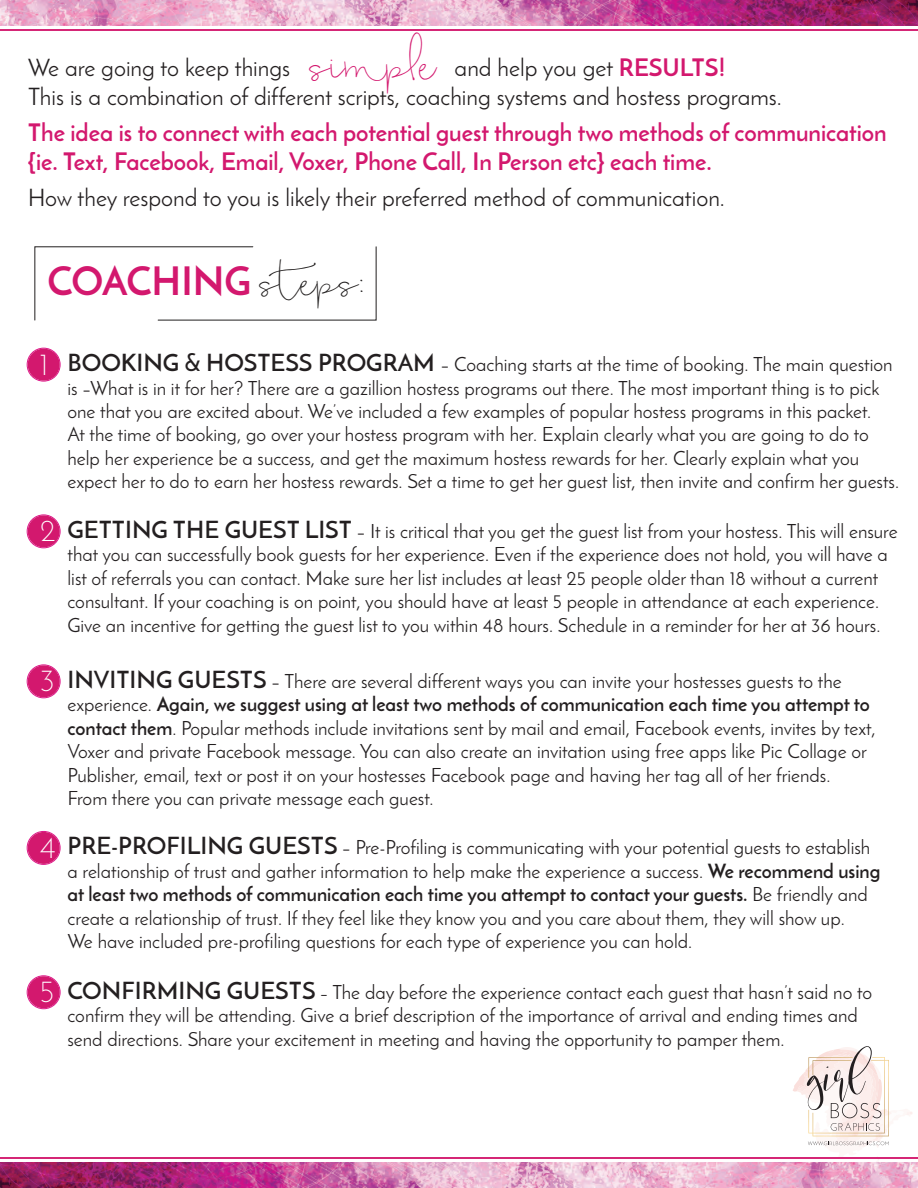
<style>
.page{position:relative;width:918px;height:1188px;background:#fff}
.page>*{position:absolute;margin:0;border:0;box-sizing:border-box;transform-origin:0 0}
.t1{font:700 39px "Josefin Sans";color:#d3186e}
.t2{font:300 30.9px "Josefin Sans";color:#fff}
.t3{font:24px/28.8px "Josefin Sans";color:#231f20}
.t4{font:700 24px/28.8px "Josefin Sans";color:#d3186e}
.t5{font:19.5px/23.4px "Josefin Sans";color:#231f20}
.s1{font-family:"Bellwethers";font-size:48px;color:#d3186e}
.s2{font-weight:700;color:#d3186e}
.s3{font-family:"Bellwethers";font-weight:400;font-size:45px;color:#211e1e}
.s4{font-weight:600;font-size:24px}
.s5{font-weight:300;font-size:30.9px;color:#fff}
.s6{font-weight:700}
.s7{font-size:18px}
</style>
<div class="page">
<div style="left:27px;top:348px;width:33px;height:33px;border:1px solid #de1689;border-radius:50%"></div>
<div style="left:28px;top:349px;width:32px;height:32px;background:#d3186e;border-radius:50%"></div>
<div style="left:27px;top:515px;width:33px;height:33px;border:1px solid #de1689;border-radius:50%"></div>
<div style="left:28px;top:515px;width:32px;height:32px;background:#d3186e;border-radius:50%"></div>
<div style="left:27px;top:665px;width:33px;height:33px;border:1px solid #de1689;border-radius:50%"></div>
<div style="left:28px;top:665px;width:32px;height:32px;background:#d3186e;border-radius:50%"></div>
<div style="left:27px;top:831px;width:33px;height:34px;border:1px solid #de1689;border-radius:50%"></div>
<div style="left:28px;top:832px;width:32px;height:32px;background:#d3186e;border-radius:50%"></div>
<div style="left:27px;top:976px;width:33px;height:33px;border:1px solid #de1689;border-radius:50%"></div>
<div style="left:28px;top:976px;width:32px;height:32px;background:#d3186e;border-radius:50%"></div>
<svg style="left:34px;top:246px;width:343px;height:75px"></svg>
<svg style="left:793px;top:1046px;width:119px;height:114px"></svg>
<img style="left:813px;top:1060px;width:76px;height:76px">
<img style="left:808px;top:1057px;width:77px;height:76px">
<img style="left:0;top:0;width:918px;height:26px">
<hr style="left:0;top:29px;width:918px;height:2px;background:#d3186e">
<img style="left:0;top:1162px;width:918px;height:26px">
<hr style="left:0;top:1157px;width:918px;height:2px;background:#d3186e">
<p class="t3" style="left:28px;top:53px;width:755px">We are going to keep things <span class="s1">simple</span> and help you get <span class="s2">RESULTS!<br></span>This is a combination of different scripts, coaching systems and hostess programs.</p>
<p class="t4" style="left:28px;top:118px;width:860px">The idea is to connect with each potential guest through two methods of communication {ie. Text, Facebook, Email, Voxer, Phone Call, In Person etc} each time.</p>
<p class="t3" style="left:28px;top:183px;width:699px">How they respond to you is likely their preferred method of communication.</p>
<h1 class="t1" style="left:47px;top:256px;width:317px">COACHING <span class="s3">steps:</span></h1>
<p class="t5" style="left:67px;top:353px;width:833px"><span class="s4">BOOKING &amp; HOSTESS PROGRAM</span> – Coaching starts at the time of booking. The main question is –What is in it for her? There are a gazillion hostess programs out there. The most important thing is to pick one that you are excited about. We’ve included a few examples of popular hostess programs in this packet.<br>At the time of booking, go over your hostess program with her. Explain clearly what you are going to do to help her experience be a success, and get the maximum hostess rewards for her. Clearly explain what you expect her to do to earn her hostess rewards. Set a time to get her guest list, then invite and confirm her guests.</p>
<p class="t5" style="left:67px;top:519px;width:832px;text-indent:-28px"><span class="s5">2</span> <span class="s4">GETTING THE GUEST LIST</span> – It is critical that you get the guest list from your hostess. This will ensure that you can successfully book guests for her experience. Even if the experience does not hold, you will have a list of referrals you can contact. Make sure her list includes at least 25 people older than 18 without a current consultant. If your coaching is on point, you should have at least 5 people in attendance at each experience.<br>Give an incentive for getting the guest list to you within 48 hours. Schedule in a reminder for her at 36 hours.</p>
<p class="t5" style="left:67px;top:669px;width:810px;text-indent:-28px"><span class="s5">3</span> <span class="s4">INVITING GUESTS</span> – There are several different ways you can invite your hostesses guests to the experience. <span class="s6">Again, we suggest using at least two methods of communication each time you attempt to contact them</span>. Popular methods include invitations sent by mail and email, Facebook events, invites by text, Voxer and private Facebook message. You can also create an invitation using free apps like Pic Collage or Publisher, email, text or post it on your hostesses Facebook page and having her tag all of her friends.<br>From there you can private message each guest.</p>
<p class="t5" style="left:68px;top:836px;width:814px;text-indent:-28px"><span class="s5">4</span> <span class="s4">PRE-PROFILING GUESTS</span> – Pre-Profiling is communicating with your potential guests to establish a relationship of trust and gather information to help make the experience a success. <span class="s6">We recommend using at least two methods of communication each time you attempt to contact your guests.</span> Be friendly and create a relationship of trust. If they feel like they know you and you care about them, they will show up.<br>We have included pre-profiling questions for each type of experience you can hold.</p>
<p class="t5" style="left:67px;top:980px;width:806px;text-indent:-28px"><span class="s5">5</span> <span class="s4">CONFIRMING GUESTS</span> <span class="s7">–</span> The day before the experience contact each guest that hasn’t said no to confirm they will be attending. Give a brief description of the importance of arrival and ending times and send directions. Share your excitement in meeting and having the opportunity to pamper them.</p>
<h2 class="t2" style="left:40px;top:346px;width:10px">1</h2>
</div>
